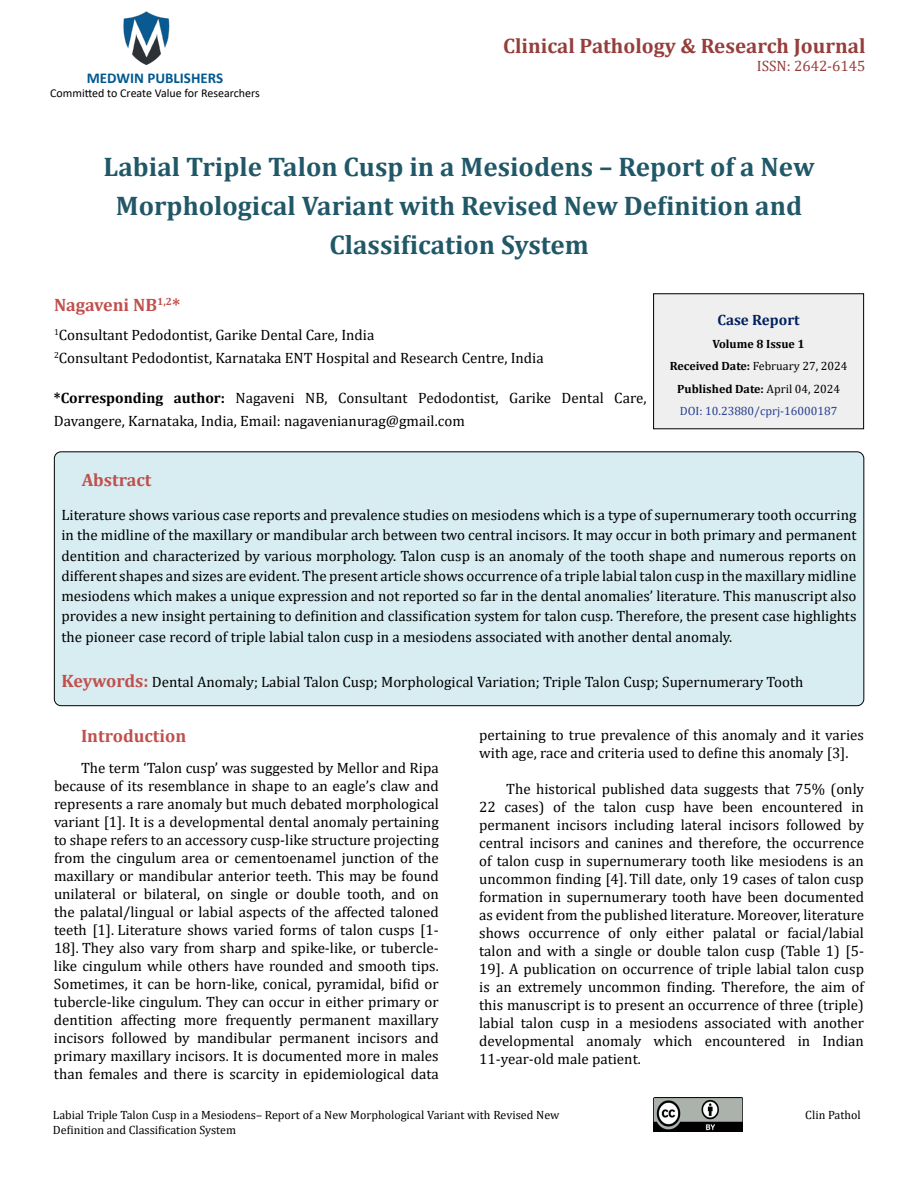
<style>
.page{position:relative;width:918px;height:1188px;background:#fff}
.page>*{position:absolute;margin:0;border:0;box-sizing:border-box;transform-origin:0 0}
.t1{font:700 27px/39px "Cambria";color:#215868;text-align:center}
.t2{font:700 21px "Cambria";color:#953f3c}
.t3{font:700 18px "Cambria";color:#c0504d}
.t4{font:15px/18px "Cambria";color:#000}
.t5{font:700 15px "Calibri";color:#005991}
.t6{font:15px "Cambria";color:#953f3c}
.t7{font:700 15px "Cambria";color:#002060}
.t8{font:12px/14.4px "Cambria";color:#000}
.t9{font:700 12px/22.5px "Cambria";color:#000;text-align:center}
.t10{font:12px "Calibri";color:#000}
.s1{font-weight:700}
.s2{font-weight:400}
.s3{font-weight:400;color:#25408f}
.s4{font-weight:700;font-size:18px;color:#c0504d}
</style>
<div class="page">
<img style="left:123px;top:11px;width:47px;height:55px">
<img style="left:654px;top:1098px;width:88px;height:33px">
<div style="left:654px;top:294px;width:210px;height:135px;background:#efefef"></div>
<div style="left:653px;top:293px;width:211px;height:136px;border:1px solid #000"></div>
<div style="left:54px;top:452px;width:810px;height:254px;background:#d8edf2;border-radius:7px"></div>
<div style="left:54px;top:451px;width:810px;height:255px;border:1px solid #000;border-radius:7px"></div>
<p class="t5" style="left:87px;top:67px;width:138px">MEDWIN PUBLISHERS</p>
<p class="t10" style="left:50px;top:85px;width:211px">Committed to Create Value for Researchers</p>
<h2 class="t2" style="left:503px;top:31px;width:364px">Clinical Pathology &amp; Research Journal</h2>
<p class="t6" style="left:757px;top:57px;width:110px">ISSN: 2642-6145</p>
<h1 class="t1" style="left:104px;top:147px;width:712px">Labial Triple Talon Cusp in a Mesiodens – Report of a New<br>Morphological Variant with Revised New Definition and<br>Classification System</h1>
<p class="t3" style="left:54px;top:292px;width:128px">Nagaveni NB<sup>1,2</sup>*</p>
<p class="t4" style="left:54px;top:324px;width:491px;line-height:22.5px"><sup>1</sup>Consultant Pedodontist, Garike Dental Care, India<br><sup>2</sup>Consultant Pedodontist, Karnataka ENT Hospital and Research Centre, India</p>
<p class="t4" style="left:54px;top:387px;width:594px;line-height:22.5px"><span class="s1">*Corresponding author:</span> Nagaveni NB, Consultant Pedodontist, Garike Dental Care,<br>Davangere, Karnataka, India, Email: nagavenianurag@gmail.com</p>
<p class="t7" style="left:717px;top:310px;width:84px">Case Report</p>
<p class="t9" style="left:670px;top:332px;width:179px">Volume 8 Issue 1<br>Received Date: <span class="s2">February 27, 2024<br></span>Published Date: <span class="s2">April 04, 2024<br></span><span class="s3">DOI: 10.23880/cprj-16000187</span></p>
<p class="t3" style="left:82px;top:468px;width:71px">Abstract</p>
<p class="t4" style="left:61px;top:505px;width:797px;line-height:20.2px;text-align:justify">Literature shows various case reports and prevalence studies on mesiodens which is a type of supernumerary tooth occurring in the midline of the maxillary or mandibular arch between two central incisors. It may occur in both primary and permanent dentition and characterized by various morphology. Talon cusp is an anomaly of the tooth shape and numerous reports on different shapes and sizes are evident. The present article shows occurrence of a triple labial talon cusp in the maxillary midline mesiodens which makes a unique expression and not reported so far in the dental anomalies’ literature. This manuscript also provides a new insight pertaining to definition and classification system for talon cusp. Therefore, the present case highlights the pioneer case record of triple labial talon cusp in a mesiodens associated with another dental anomaly.</p>
<p class="t4" style="left:61px;top:672px;width:744px"><span class="s4">Keywords:</span> Dental Anomaly; Labial Talon Cusp; Morphological Variation; Triple Talon Cusp; Supernumerary Tooth</p>
<p class="t3" style="left:81px;top:723px;width:107px">Introduction</p>
<p class="t4" style="left:54px;top:759px;width:386px;text-align:justify;text-indent:27px">The term ‘Talon cusp’ was suggested by Mellor and Ripa because of its resemblance in shape to an eagle’s claw and represents a rare anomaly but much debated morphological variant [1]. It is a developmental dental anomaly pertaining to shape refers to an accessory cusp-like structure projecting from the cingulum area or cementoenamel junction of the maxillary or mandibular anterior teeth. This may be found unilateral or bilateral, on single or double tooth, and on the palatal/lingual or labial aspects of the affected taloned teeth [1]. Literature shows varied forms of talon cusps [1- 18]. They also vary from sharp and spike-like, or tubercle&shy;like cingulum while others have rounded and smooth tips.<br>Sometimes, it can be horn-like, conical, pyramidal, bifid or tubercle-like cingulum. They can occur in either primary or dentition affecting more frequently permanent maxillary incisors followed by mandibular permanent incisors and primary maxillary incisors. It is documented more in males than females and there is scarcity in epidemiological data</p>
<p class="t4" style="left:479px;top:725px;width:386px">pertaining to true prevalence of this anomaly and it varies with age, race and criteria used to define this anomaly [3].</p>
<p class="t4" style="left:479px;top:779px;width:386px;text-align:justify;text-indent:27px">The historical published data suggests that 75% (only 22 cases) of the talon cusp have been encountered in permanent incisors including lateral incisors followed by central incisors and canines and therefore, the occurrence of talon cusp in supernumerary tooth like mesiodens is an uncommon finding [4]. Till date, only 19 cases of talon cusp formation in supernumerary tooth have been documented as evident from the published literature. Moreover, literature shows occurrence of only either palatal or facial/labial talon and with a single or double talon cusp (Table 1) [5- 19]. A publication on occurrence of triple labial talon cusp is an extremely uncommon finding. Therefore, the aim of this manuscript is to present an occurrence of three (triple) labial talon cusp in a mesiodens associated with another developmental anomaly which encountered in Indian 11-year-old male patient.</p>
<p class="t8" style="left:53px;top:1108px;width:508px">Labial Triple Talon Cusp in a Mesiodens– Report of a New Morphological Variant with Revised New<br>Definition and Classification System</p>
<p class="t8" style="left:805px;top:1108px;width:57px">Clin Pathol</p>
</div>
